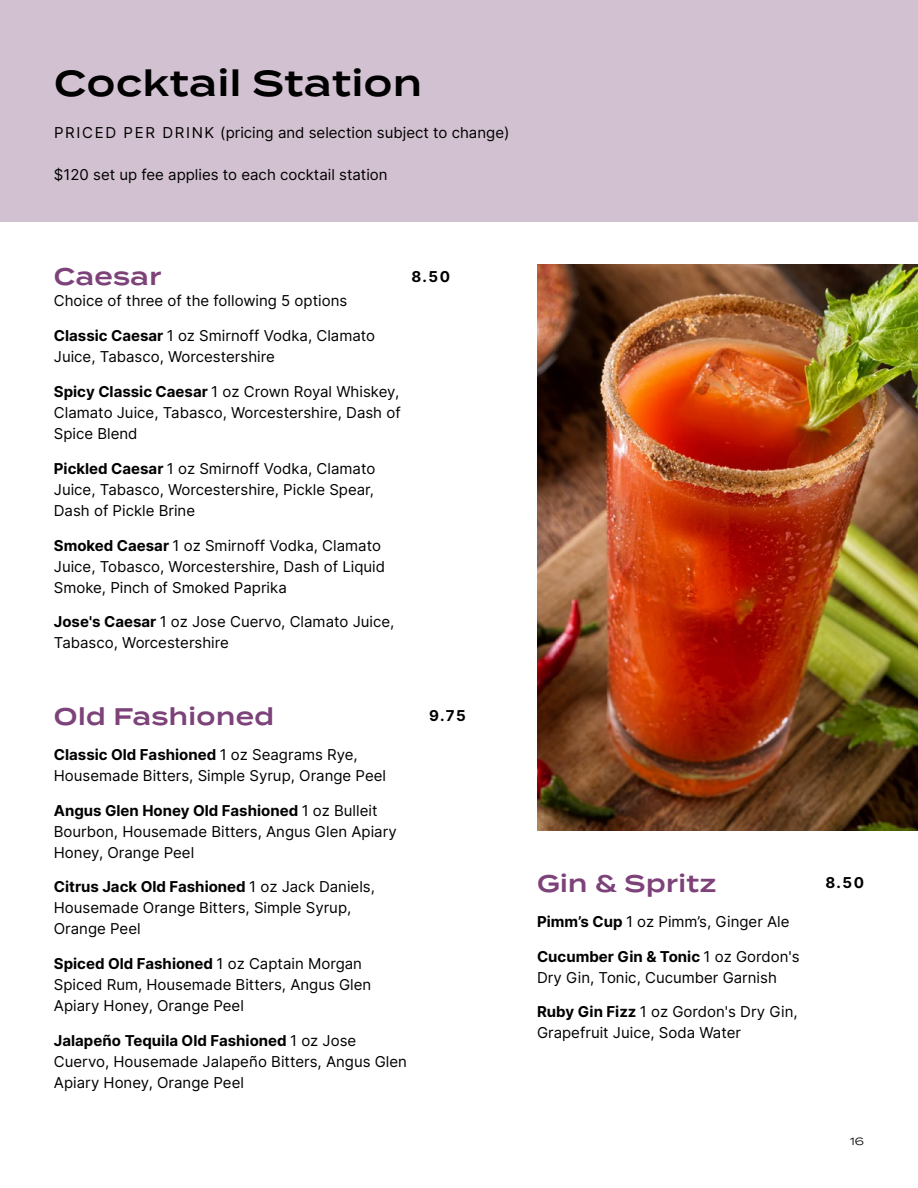
<style>
.page{position:relative;width:918px;height:1188px;background:#fff}
.page>*{position:absolute;margin:0;border:0;box-sizing:border-box;transform-origin:0 0}
.t1{font:600 36px "Termina";letter-spacing:.02em;color:#000}
.t2{font:600 24px "Termina";letter-spacing:.02em;color:#7d4279}
.t3{font:15px/21px "Inter";color:#000101}
.t4{font:15px "Inter";color:#000}
.t5{font:700 15px "Inter";color:#000}
.t6{font:10.5px "Termina";color:#000}
.s1{font-weight:700}
</style>
<div class="page">
<img style="left:537px;top:264px;width:381px;height:567px">
<div style="left:0;top:0;width:918px;height:222px;background:#d2c1d0"></div>
<h1 class="t1" style="left:54px;top:57px;width:369px">Cocktail Station</h1>
<p class="t4" style="left:54px;top:122px;width:457px">PRICED PER DRINK (pricing and selection subject to change)</p>
<p class="t3" style="left:54px;top:164px;width:335px">$120 set up fee applies to each cocktail station</p>
<h2 class="t2" style="left:54px;top:259px;width:109px">Caesar</h2>
<p class="t3" style="left:54px;top:290px;width:295px">Choice of three of the following 5 options</p>
<p class="t3" style="left:54px;top:325px;width:323px"><span class="s1">Classic Caesar</span> 1 oz Smirnoff Vodka, Clamato<br>Juice, Tabasco, Worcestershire</p>
<p class="t3" style="left:54px;top:381px;width:348px;text-align:justify"><span class="s1">Spicy Classic Caesar</span> 1 oz Crown Royal Whiskey, Clamato Juice, Tabasco, Worcestershire, Dash of Spice Blend</p>
<p class="t3" style="left:54px;top:458px;width:323px;text-align:justify"><span class="s1">Pickled Caesar</span> 1 oz Smirnoff Vodka, Clamato Juice, Tabasco, Worcestershire, Pickle Spear, Dash of Pickle Brine</p>
<p class="t3" style="left:54px;top:534px;width:333px"><span class="s1">Smoked Caesar</span> 1 oz Smirnoff Vodka, Clamato<br>Juice, Tobasco, Worcestershire, Dash of Liquid<br>Smoke, Pinch of Smoked Paprika</p>
<p class="t3" style="left:54px;top:611px;width:342px"><span class="s1">Jose's Caesar</span> 1 oz Jose Cuervo, Clamato Juice,<br>Tabasco, Worcestershire</p>
<p class="t5" style="left:412px;top:265px;width:40px">8.50</p>
<h2 class="t2" style="left:54px;top:699px;width:222px">Old Fashioned</h2>
<p class="t5" style="left:429px;top:705px;width:38px">9.75</p>
<p class="t3" style="left:54px;top:743px;width:334px"><span class="s1">Classic Old Fashioned</span> 1 oz Seagrams Rye,<br>Housemade Bitters, Simple Syrup, Orange Peel</p>
<p class="t3" style="left:54px;top:799px;width:345px"><span class="s1">Angus Glen Honey Old Fashioned</span> 1 oz Bulleit<br>Bourbon, Housemade Bitters, Angus Glen Apiary<br>Honey, Orange Peel</p>
<p class="t3" style="left:54px;top:876px;width:323px"><span class="s1">Citrus Jack Old Fashioned</span> 1 oz Jack Daniels,<br>Housemade Orange Bitters, Simple Syrup,<br>Orange Peel</p>
<p class="t3" style="left:54px;top:953px;width:319px"><span class="s1">Spiced Old Fashioned</span> 1 oz Captain Morgan<br>Spiced Rum, Housemade Bitters, Angus Glen<br>Apiary Honey, Orange Peel</p>
<p class="t3" style="left:54px;top:1030px;width:355px"><span class="s1">Jalapeño Tequila Old Fashioned</span> 1 oz Jose<br>Cuervo, Housemade Jalapeño Bitters, Angus Glen<br>Apiary Honey, Orange Peel</p>
<h2 class="t2" style="left:537px;top:866px;width:181px">Gin &amp; Spritz</h2>
<p class="t5" style="left:826px;top:872px;width:40px">8.50</p>
<p class="t3" style="left:537px;top:910px;width:254px"><span class="s1">Pimm’s Cup</span> 1 oz Pimm’s, Ginger Ale</p>
<p class="t3" style="left:537px;top:945px;width:264px"><span class="s1">Cucumber Gin &amp; Tonic</span> 1 oz Gordon's<br>Dry Gin, Tonic, Cucumber Garnish</p>
<p class="t3" style="left:537px;top:1001px;width:262px"><span class="s1">Ruby Gin Fizz</span> 1 oz Gordon's Dry Gin,<br>Grapefruit Juice, Soda Water</p>
<p class="t6" style="left:850px;top:1134px;width:15px">16</p>
</div>
